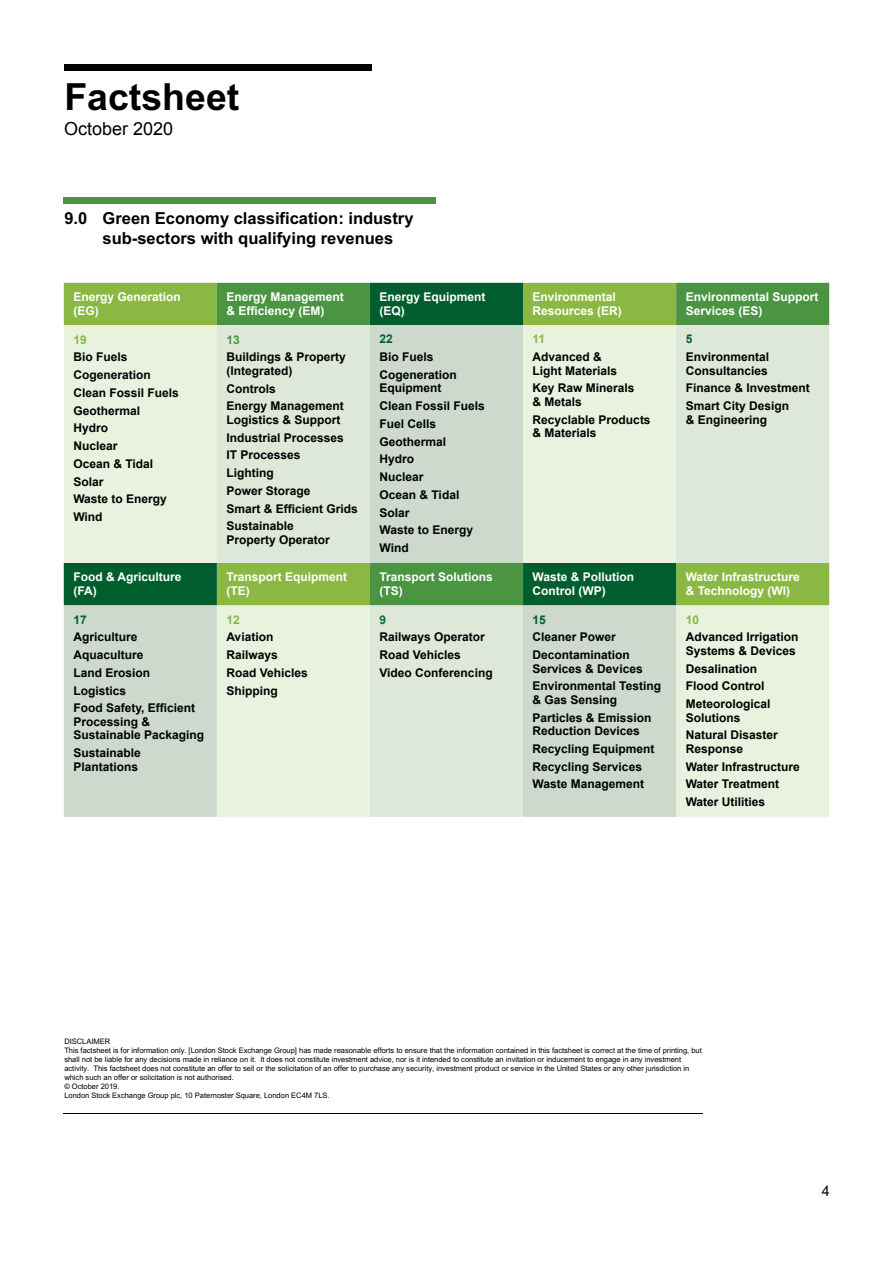
<style>
.page{position:relative;width:893px;height:1263px;background:#fff}
.page>*{position:absolute;margin:0;border:0;box-sizing:border-box;transform-origin:0 0}
.t1{font:700 37.5px "Arial";color:#000}
.t2{font:18px "Arial";color:#000}
.t3{font:700 16.5px/19.5px "Arial";color:#000}
.t4{font:14.4px "Arial";color:#000}
.t5{font:700 12px/17.7px "Arial";color:#000}
.t6{font:700 12px/13.5px "Arial";color:#fff}
.t7{font:700 12px "Arial";color:#8ab842}
.t8{font:700 12px "Arial";color:#005e2e}
.t9{font:700 12px "Arial";color:#4a9442}
.t10{font:700 12px "Arial";color:#087033}
.t11{font:7.5px/9px "Arial";letter-spacing:-.005em;color:#000}
</style>
<div class="page">
<div style="left:64px;top:64px;width:307px;height:6px;background:#000"></div>
<hr style="left:64px;top:1113px;width:639px;height:1px;background:#000">
<svg style="left:63px;top:197px;width:373px;height:7px"></svg>
<div style="left:64px;top:197px;width:372px;height:6px;background:#4a9442"></div>
<div style="left:676px;top:283px;width:153px;height:42px;background:#4a9442"></div>
<svg style="left:64px;top:283px;width:612px;height:42px;background:#57983c"></svg>
<svg style="left:676px;top:325px;width:153px;height:492px;background:#dbe8ce"></svg>
<svg style="left:64px;top:325px;width:612px;height:492px;background:#ccddc8"></svg>
<h1 class="t1" style="left:64px;top:70px;width:177px">Factsheet</h1>
<h2 class="t2" style="left:64px;top:116px;width:126px">8 October 2019</h2>
<h2 class="t2" style="left:64px;top:117px;width:111px">October 2020</h2>
<h3 class="t3" style="left:103px;top:209px;width:312px;text-indent:-38px">9.0 Green Economy classification: industry sub-sectors with qualifying revenues</h3>
<p class="t6" style="left:73px;top:291px;width:109px">Energy Generation (EG)</p>
<p class="t6" style="left:226px;top:291px;width:119px">Energy Management &amp; Efficiency (EM)</p>
<p class="t6" style="left:379px;top:291px;width:108px">Energy Equipment (EQ)</p>
<p class="t6" style="left:533px;top:291px;width:91px">Environmental<br>Resources (ER)</p>
<p class="t6" style="left:686px;top:291px;width:134px">Environmental Support<br>Services (ES)</p>
<p class="t7" style="left:73px;top:331px;width:15px">19</p>
<p class="t5" style="left:73px;top:349px;width:107px">Bio Fuels<br>Cogeneration<br>Clean Fossil Fuels<br>Geothermal<br>Hydro<br>Nuclear<br>Ocean &amp; Tidal<br>Solar<br>Waste to Energy<br>Wind</p>
<p class="t7" style="left:533px;top:331px;width:14px">11</p>
<p class="t5" style="left:533px;top:351px;width:86px;line-height:13.5px">Advanced &amp;<br>Light Materials</p>
<p class="t5" style="left:533px;top:382px;width:104px;line-height:13.5px">Key Raw Minerals &amp; Metals</p>
<p class="t5" style="left:533px;top:413px;width:120px;line-height:13.5px">Recyclable Products &amp; Materials</p>
<p class="t8" style="left:379px;top:331px;width:15px">22</p>
<p class="t5" style="left:379px;top:349px;width:79px">Bio Fuels<br>Cogeneration</p>
<p class="t5" style="left:379px;top:380px;width:107px">Equipment<br>Clean Fossil Fuels<br>Fuel Cells<br>Geothermal<br>Hydro<br>Nuclear<br>Ocean &amp; Tidal<br>Solar<br>Waste to Energy<br>Wind</p>
<p class="t9" style="left:226px;top:331px;width:15px">13</p>
<p class="t5" style="left:226px;top:351px;width:121px;line-height:13.5px">Buildings &amp; Property (Integrated)</p>
<p class="t5" style="left:226px;top:380px;width:119px">Controls<br>Energy Management</p>
<p class="t5" style="left:226px;top:411px;width:133px">Logistics &amp; Support<br>Industrial Processes<br>IT Processes<br>Lighting<br>Power Storage<br>Smart &amp; Efficient Grids<br>Sustainable</p>
<p class="t5" style="left:226px;top:531px;width:105px">Property Operator</p>
<p class="t8" style="left:686px;top:331px;width:8px">5</p>
<p class="t5" style="left:686px;top:351px;width:85px;line-height:13.5px">Environmental<br>Consultancies</p>
<p class="t5" style="left:686px;top:380px;width:126px">Finance &amp; Investment<br>Smart City Design</p>
<p class="t5" style="left:686px;top:411px;width:83px">&amp; Engineering</p>
<p class="t6" style="left:73px;top:571px;width:110px">Food &amp; Agriculture (FA)</p>
<p class="t6" style="left:226px;top:571px;width:122px">Transport Equipment (TE)</p>
<p class="t6" style="left:379px;top:571px;width:115px">Transport Solutions (TS)</p>
<p class="t6" style="left:533px;top:571px;width:103px">Waste &amp; Pollution<br>Control (WP)</p>
<p class="t6" style="left:686px;top:571px;width:116px">Water Infrastructure &amp; Technology (WI)</p>
<p class="t8" style="left:73px;top:611px;width:15px">17</p>
<p class="t5" style="left:73px;top:629px;width:123px">Agriculture<br>Aquaculture<br>Land Erosion<br>Logistics<br>Food Safety, Efficient</p>
<p class="t5" style="left:73px;top:715px;width:132px;line-height:13.5px">Processing &amp;<br>Sustainable Packaging</p>
<p class="t5" style="left:73px;top:746px;width:69px;line-height:13.5px">Sustainable<br>Plantations</p>
<p class="t7" style="left:686px;top:611px;width:15px">10</p>
<p class="t5" style="left:686px;top:631px;width:114px;line-height:13.5px">Advanced Irrigation<br>Systems &amp; Devices</p>
<p class="t5" style="left:686px;top:660px;width:86px">Desalination<br>Flood Control<br>Meteorological</p>
<p class="t5" style="left:686px;top:709px;width:94px">Solutions<br>Natural Disaster</p>
<p class="t5" style="left:686px;top:740px;width:116px">Response<br>Water Infrastructure<br>Water Treatment<br>Water Utilities</p>
<p class="t8" style="left:533px;top:611px;width:15px">15</p>
<p class="t5" style="left:533px;top:629px;width:99px">Cleaner Power<br>Decontamination</p>
<p class="t5" style="left:533px;top:660px;width:130px">Services &amp; Devices<br>Environmental Testing</p>
<p class="t5" style="left:533px;top:691px;width:120px">&amp; Gas Sensing<br>Particles &amp; Emission</p>
<p class="t5" style="left:533px;top:722px;width:124px">Reduction Devices<br>Recycling Equipment<br>Recycling Services<br>Waste Management</p>
<p class="t10" style="left:379px;top:611px;width:8px">9</p>
<p class="t5" style="left:379px;top:629px;width:115px">Railways Operator<br>Road Vehicles<br>Video Conferencing</p>
<p class="t7" style="left:226px;top:611px;width:15px">12</p>
<p class="t5" style="left:226px;top:629px;width:83px">Aviation<br>Railways<br>Road Vehicles<br>Shipping</p>
<p class="t11" style="left:64px;top:1037px;width:639px">DISCLAIMER<br>This factsheet is for information only. [London Stock Exchange Group] has made reasonable efforts to ensure that the information contained in this factsheet is correct at the time of printing, but shall not be liable for any decisions made in reliance on it. It does not constitute investment advice, nor is it intended to constitute an invitation or inducement to engage in any investment activity. This factsheet does not constitute an offer to sell or the solicitation of an offer to purchase any security, investment product or service in the United States or any other jurisdiction in which such an offer or solicitation is not authorised.<br>© October 2019.<br>London Stock Exchange Group plc, 10 Paternoster Square, London EC4M 7LS.</p>
<p class="t4" style="left:822px;top:1181px;width:10px">4</p>
</div>
